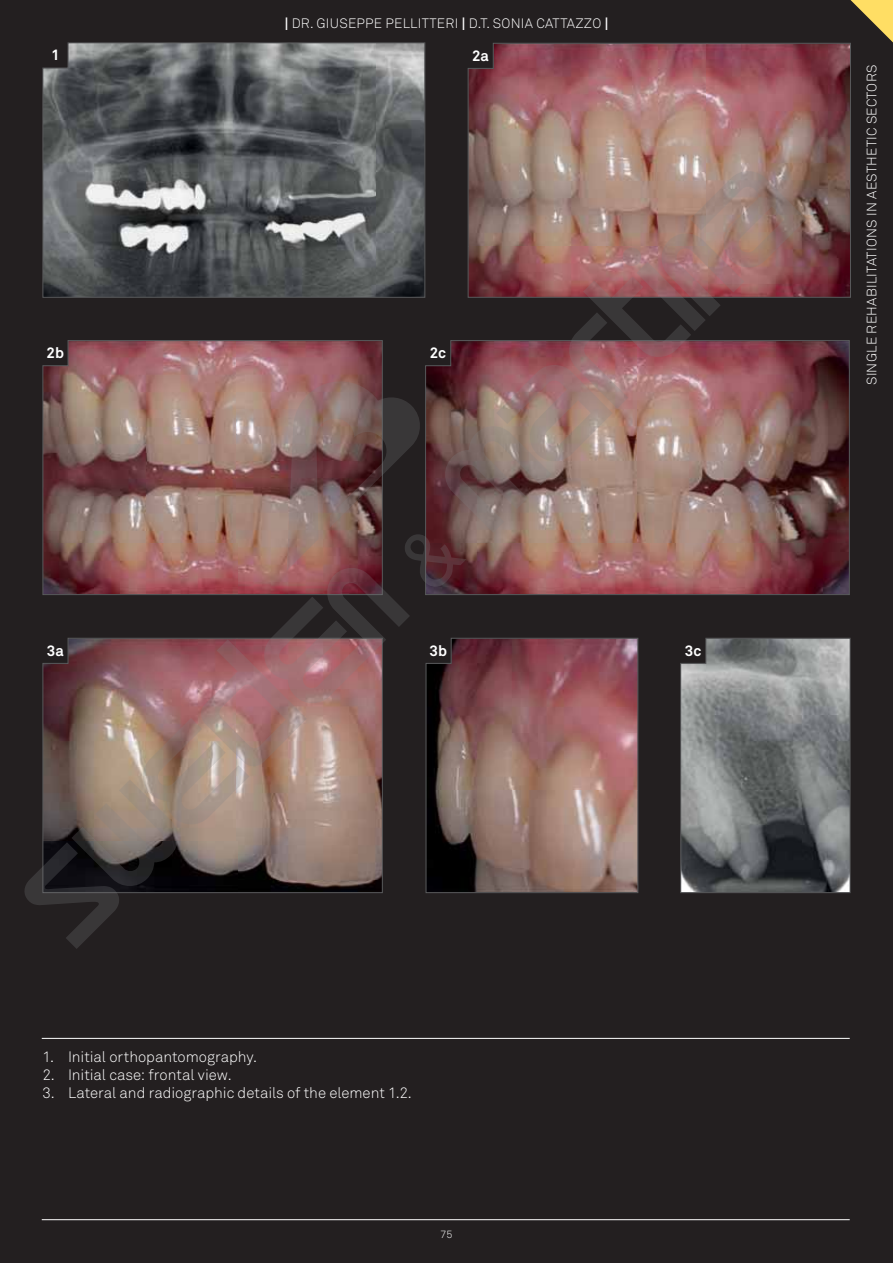
<style>
.page{position:relative;width:893px;height:1263px;background:#231f20}
.page>*{position:absolute;margin:0;border:0;box-sizing:border-box;transform-origin:0 0}
.t1{font:15px "Akkurat Light Pro";color:#fff}
.t2{font:700 15px "Akkurat Pro";color:#fff}
.t3{font:13.5px "Akkurat Light Pro";letter-spacing:.02em;color:#fff}
.t4{font:10.5px "Akkurat Light Pro";color:#fff}
.s1{font-family:"Akkurat Pro";font-weight:700}
</style>
<div class="page">
<svg style="left:817px;top:0;width:76px;height:43px"></svg>
<hr style="left:42px;top:1219px;width:808px;height:1px;background:#fff">
<hr style="left:42px;top:1038px;width:808px;height:1px;background:#fff">
<svg style="left:42px;top:42px;width:384px;height:119px;background:#5c5f62"></svg>
<svg style="left:467px;top:43px;width:384px;height:118px;background:#9a6767"></svg>
<img style="left:24px;top:161px;width:827px;height:788px">
<p class="t3" style="left:285px;top:18px;width:325px"><span class="s1">|</span> DR. GIUSEPPE PELLITTERI <span class="s1">|</span> D.T. SONIA CATTAZZO <span class="s1">|</span></p>
<p class="t2" style="left:51px;top:50px;width:10px">1</p>
<p class="t2" style="left:472px;top:50px;width:18px">2a</p>
<p class="t2" style="left:46px;top:347px;width:19px">2b</p>
<p class="t2" style="left:430px;top:347px;width:18px">2c</p>
<p class="t2" style="left:47px;top:645px;width:18px">3a</p>
<p class="t2" style="left:430px;top:645px;width:19px">3b</p>
<p class="t2" style="left:685px;top:645px;width:18px">3c</p>
<p class="t1" style="left:43px;top:1051px;width:216px">1. Initial orthopantomography.</p>
<p class="t1" style="left:43px;top:1069px;width:191px">2. Initial case: frontal view.</p>
<p class="t1" style="left:43px;top:1087px;width:371px">3. Lateral and radiographic details of the element 1.2.</p>
<p class="t4" style="left:440px;top:1230px;width:13px">75</p>
<p class="t3" style="left:867px;top:385px;width:322px;rotate:-90deg">SINGLE REHABILITATIONS IN AESTHETIC SECTORS</p>
</div>
